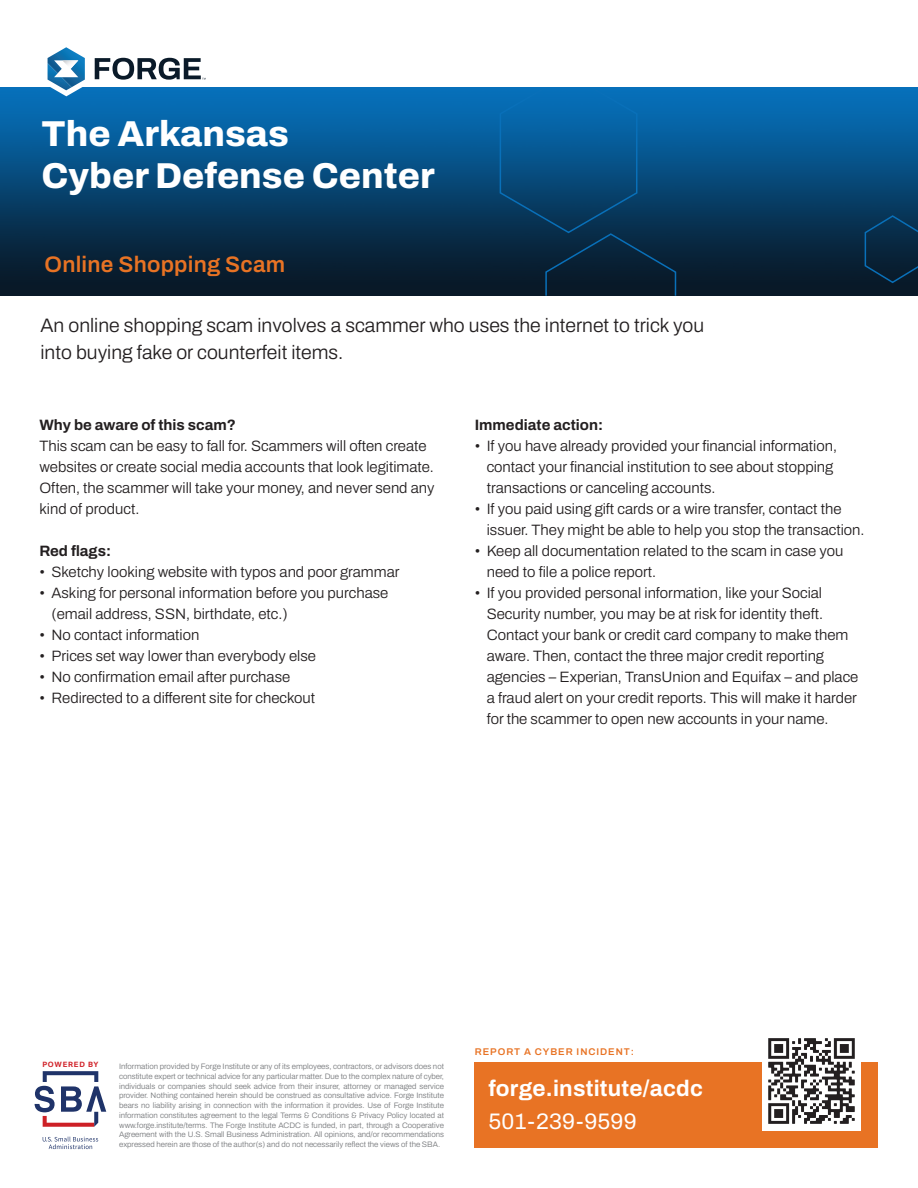
<style>
.page{position:relative;width:918px;height:1188px;background:#fff}
.page>*{position:absolute;margin:0;border:0;box-sizing:border-box;transform-origin:0 0}
.t1{font:800 36px/42px "Archivo";color:#fff}
.t2{font:700 22.5px "Archivo";letter-spacing:.01em;color:#fff}
.t3{font:600 22.5px "Archivo";letter-spacing:.01em;color:#e87324}
.t4{font:22.5px "Archivo";letter-spacing:.01em;color:#fff}
.t5{font:300 19.5px/27px "Archivo";color:#231f20}
.t6{font:300 15px/21px "Archivo";color:#231f20}
.t7{font:700 15px "Archivo";color:#231f20}
.t8{font:600 9.75px "Archivo";letter-spacing:.1em;color:#e87324}
.t9{font:300 7.8px/9.8px "Archivo";color:#76787b;text-align:justify}
.t10{font:700 7.35px "Aktiv Grotesk";letter-spacing:.1em;color:#d1232a;scale:1.04 1}
</style>
<div class="page">
<img style="left:0;top:87px;width:918px;height:209px">
<div style="left:475px;top:1062px;width:403px;height:86px;background:#e87324"></div>
<img style="left:762px;top:1038px;width:99px;height:92px">
<svg style="left:35px;top:1071px;width:71px;height:56px"></svg>
<svg style="left:43px;top:1137px;width:55px;height:12px"></svg>
<svg style="left:42px;top:47px;width:164px;height:49px"></svg>
<svg style="left:864px;top:214px;width:54px;height:70px;background:#082a45"></svg>
<svg style="left:499px;top:87px;width:178px;height:209px;background:#074470"></svg>
<p class="t1" style="left:42px;top:113px;width:395px">The Arkansas<br>Cyber Defense Center</p>
<p class="t3" style="left:45px;top:247px;width:242px">Online Shopping Scam</p>
<p class="t5" style="left:40px;top:312px;width:665px">An online shopping scam involves a scammer who uses the internet to trick you into buying fake or counterfeit items.</p>
<p class="t7" style="left:39px;top:414px;width:198px">Why be aware of this scam?</p>
<p class="t6" style="left:39px;top:435px;width:397px">This scam can be easy to fall for. Scammers will often create websites or create social media accounts that look legitimate.<br>Often, the scammer will take your money, and never send any kind of product.</p>
<p class="t7" style="left:39px;top:540px;width:73px">Red flags:</p>
<p class="t6" style="left:39px;top:561px;width:362px">• Sketchy looking website with typos and poor grammar</p>
<p class="t6" style="left:51px;top:582px;width:338px;text-indent:-12px">• Asking for personal information before you purchase (email address, SSN, birthdate, etc.)</p>
<p class="t6" style="left:39px;top:624px;width:162px">• No contact information</p>
<p class="t6" style="left:39px;top:645px;width:278px">• Prices set way lower than everybody else</p>
<p class="t6" style="left:39px;top:666px;width:252px">• No confirmation email after purchase</p>
<p class="t6" style="left:39px;top:687px;width:277px">• Redirected to a different site for checkout</p>
<p class="t7" style="left:475px;top:414px;width:130px">Immediate action:</p>
<p class="t6" style="left:487px;top:435px;width:352px;text-indent:-12px">• If you have already provided your financial information, contact your financial institution to see about stopping transactions or canceling accounts.</p>
<p class="t6" style="left:487px;top:498px;width:379px;text-indent:-12px">• If you paid using gift cards or a wire transfer, contact the issuer. They might be able to help you stop the transaction.</p>
<p class="t6" style="left:487px;top:540px;width:358px;text-indent:-12px">• Keep all documentation related to the scam in case you need to file a police report.</p>
<p class="t6" style="left:487px;top:582px;width:373px;text-indent:-12px">• If you provided personal information, like your Social Security number, you may be at risk for identity theft.<br>Contact your bank or credit card company to make them aware. Then, contact the three major credit reporting agencies – Experian, TransUnion and Equifax – and place a fraud alert on your credit reports. This will make it harder for the scammer to open new accounts in your name.</p>
<p class="t10" style="left:42px;top:1060px;width:55px">POWERED BY</p>
<p class="t9" style="left:119px;top:1062px;width:326px">Information provided by Forge Institute or any of its employees, contractors, or advisors does not constitute expert or technical advice for any particular matter. Due to the complex nature of cyber, individuals or companies should seek advice from their insurer, attorney or managed service provider. Nothing contained herein should be construed as consultative advice. Forge Institute bears no liability arising in connection with the information it provides. Use of Forge Institute information constitutes agreement to the legal Terms &amp; Conditions &amp; Privacy Policy located at www.forge.institute/terms. The Forge Institute ACDC is funded, in part, through a Cooperative Agreement with the U.S. Small Business Administration. All opinions, and/or recommendations expressed herein are those of the author(s) and do not necessarily reflect the views of the SBA.</p>
<p class="t8" style="left:475px;top:1044px;width:161px">REPORT A CYBER INCIDENT:</p>
<p class="t2" style="left:489px;top:1072px;width:216px">forge.institute/acdc</p>
<p class="t4" style="left:489px;top:1105px;width:150px">501-239-9599</p>
</div>
